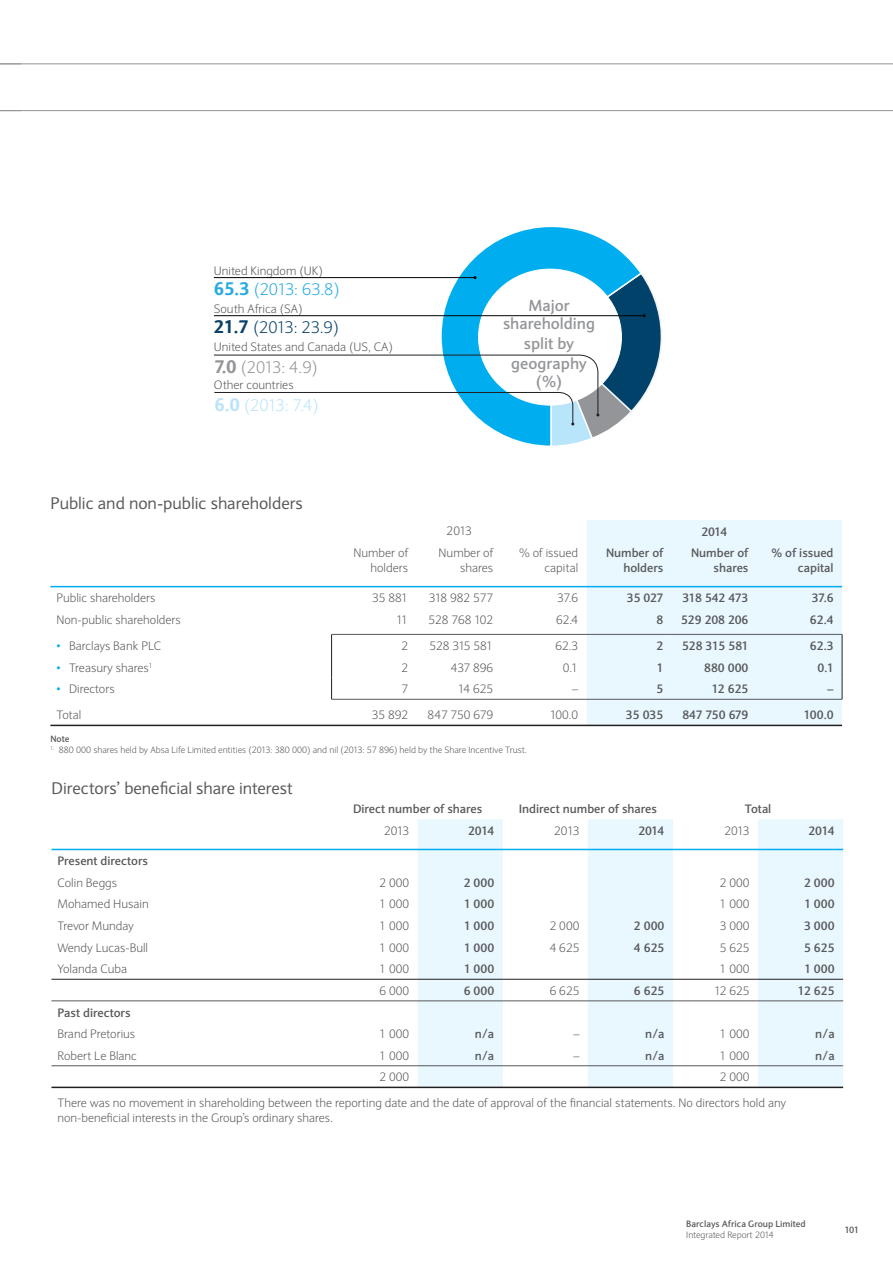
<style>
.page{position:relative;width:893px;height:1263px;background:#fff}
.page>*{position:absolute;margin:0;border:0;box-sizing:border-box;transform-origin:0 0}
.t1{font:16.5px "Expert Sans";color:#58595b}
.t2{font:300 16.5px "Expert Sans";letter-spacing:-.01em;color:#0a4269}
.t3{font:300 16.5px "Expert Sans";letter-spacing:-.01em;color:#29abe2}
.t4{font:300 16.5px "Expert Sans";color:#939598}
.t5{font:300 16.5px "Expert Sans";color:#bae4fa}
.t6{font:700 15.75px/19.8px "Expert Sans";color:#939598;text-align:center}
.t7{font:300 12px/15px "Expert Sans";color:#58595b;text-align:right}
.t8{font:700 12px/15px "Expert Sans";color:#58595b;text-align:right}
.t9{font:700 12px "Expert Sans";letter-spacing:-.025em;color:#58595b}
.t10{font:300 9px "Expert Sans";color:#58595b}
.t11{font:700 9px "Expert Sans";color:#58595b}
.s1{font-weight:800;font-size:18px}
.s2{color:#00aeef}
</style>
<div class="page">
<hr style="left:0;top:64px;width:892px;height:1px;background:#939598">
<hr style="left:0;top:110px;width:892px;height:1px;background:#939598">
<svg style="left:0;top:64px;width:21px;height:1px"></svg>
<svg style="left:417px;top:819px;width:426px;height:268px;fill:#e9f7fe"></svg>
<hr style="left:51px;top:849px;width:792px;height:1px;background:#00aeef">
<hr style="left:51px;top:979px;width:792px;height:1px;background:#231f20">
<hr style="left:51px;top:1001px;width:792px;height:1px;background:#58595b">
<hr style="left:51px;top:1087px;width:792px;height:1px;background:#231f20">
<hr style="left:51px;top:1065px;width:792px;height:1px;background:#58595b">
<div style="left:587px;top:520px;width:255px;height:205px;background:#e9f7fe"></div>
<hr style="left:50px;top:586px;width:792px;height:1px;background:#00aeef">
<hr style="left:50px;top:725px;width:792px;height:1px;background:#231f20">
<hr style="left:331px;top:634px;width:341px;height:1px;background:#58595b">
<hr style="left:331px;top:699px;width:511px;height:1px;background:#58595b">
<svg style="left:331px;top:635px;width:1px;height:64px"></svg>
<svg style="left:841px;top:635px;width:1px;height:64px"></svg>
<hr style="left:672px;top:634px;width:170px;height:1px;background:#58595b">
<svg style="left:213px;top:227px;width:449px;height:219px"></svg>
<p class="t7" style="left:214px;top:265px;width:110px">United Kingdom (UK)</p>
<h1 class="t3" style="left:214px;top:283px;width:127px"><span class="s1">65.3</span> (2013: 63.8)</h1>
<p class="t7" style="left:214px;top:303px;width:90px">South Africa (SA)</p>
<p class="t7" style="left:214px;top:340px;width:180px">United States and Canada (US, CA)</p>
<p class="t7" style="left:214px;top:379px;width:81px">Other countries</p>
<h1 class="t2" style="left:214px;top:321px;width:126px"><span class="s1">21.7</span> (2013: 23.9)</h1>
<h1 class="t4" style="left:214px;top:361px;width:105px"><span class="s1">7.0</span> (2013: 4.9)</h1>
<h1 class="t5" style="left:214px;top:399px;width:106px"><span class="s1">6.0</span> (2013: 7.4)</h1>
<h1 class="t1" style="left:50px;top:497px;width:254px">Public and non-public shareholders</h1>
<h2 class="t6" style="left:528px;top:297px;width:43px">Major</h2>
<h2 class="t6" style="left:511px;top:336px;width:77px">split by geography</h2>
<h2 class="t6" style="left:536px;top:374px;width:28px">(%)</h2>
<h2 class="t6" style="left:503px;top:316px;width:94px">shareholding</h2>
<p class="t7" style="left:446px;top:525px;width:27px">2013</p>
<p class="t8" style="left:701px;top:525px;width:28px">2014</p>
<p class="t7" style="left:353px;top:547px;width:56px">Number of holders</p>
<p class="t7" style="left:438px;top:547px;width:56px">Number of shares</p>
<p class="t7" style="left:519px;top:547px;width:61px">% of issued capital</p>
<p class="t8" style="left:606px;top:547px;width:59px">Number of holders</p>
<p class="t8" style="left:691px;top:547px;width:59px">Number of shares</p>
<p class="t8" style="left:771px;top:547px;width:63px">% of issued capital</p>
<p class="t7" style="left:56px;top:592px;width:101px">Public shareholders</p>
<p class="t7" style="left:372px;top:592px;width:37px">35 881</p>
<p class="t7" style="left:429px;top:592px;width:66px">318 982 577</p>
<p class="t7" style="left:557px;top:592px;width:23px">37.6</p>
<p class="t8" style="left:626px;top:592px;width:38px">35 027</p>
<p class="t9" style="left:682px;top:594px;width:67px">318 542 473</p>
<p class="t8" style="left:811px;top:592px;width:23px">37.6</p>
<p class="t7" style="left:56px;top:613px;width:126px">Non-public shareholders</p>
<p class="t7" style="left:396px;top:613px;width:13px">11</p>
<p class="t7" style="left:428px;top:613px;width:66px">528 768 102</p>
<p class="t7" style="left:556px;top:613px;width:24px">62.4</p>
<p class="t8" style="left:656px;top:614px;width:8px">8</p>
<p class="t8" style="left:681px;top:614px;width:69px">529 208 206</p>
<p class="t8" style="left:809px;top:614px;width:25px">62.4</p>
<p class="t7" style="left:56px;top:640px;width:106px"><span class="s2">•</span> Barclays Bank PLC</p>
<p class="t7" style="left:401px;top:640px;width:8px">2</p>
<p class="t7" style="left:429px;top:640px;width:65px">528 315 581</p>
<p class="t7" style="left:555px;top:640px;width:24px">62.3</p>
<p class="t8" style="left:656px;top:640px;width:8px">2</p>
<p class="t8" style="left:682px;top:640px;width:68px">528 315 581</p>
<p class="t8" style="left:809px;top:640px;width:25px">62.3</p>
<p class="t7" style="left:56px;top:661px;width:98px"><span class="s2">•</span> Treasury shares<sup>1</sup></p>
<p class="t7" style="left:401px;top:661px;width:8px">2</p>
<p class="t7" style="left:451px;top:661px;width:44px">437 896</p>
<p class="t7" style="left:562px;top:661px;width:17px">0.1</p>
<p class="t8" style="left:656px;top:661px;width:8px">1</p>
<p class="t8" style="left:704px;top:661px;width:46px">880 000</p>
<p class="t8" style="left:817px;top:661px;width:18px">0.1</p>
<p class="t7" style="left:56px;top:683px;width:60px"><span class="s2">•</span> Directors</p>
<p class="t7" style="left:401px;top:683px;width:8px">7</p>
<p class="t7" style="left:458px;top:683px;width:37px">14 625</p>
<p class="t7" style="left:572px;top:683px;width:7px">–</p>
<p class="t8" style="left:656px;top:683px;width:8px">5</p>
<p class="t8" style="left:711px;top:683px;width:39px">12 625</p>
<p class="t8" style="left:827px;top:683px;width:7px">–</p>
<p class="t7" style="left:56px;top:709px;width:26px">Total</p>
<p class="t7" style="left:372px;top:709px;width:38px">35 892</p>
<p class="t7" style="left:427px;top:709px;width:67px">847 750 679</p>
<p class="t7" style="left:550px;top:709px;width:30px">100.0</p>
<p class="t8" style="left:626px;top:709px;width:39px">35 035</p>
<p class="t9" style="left:682px;top:711px;width:68px">847 750 679</p>
<p class="t8" style="left:803px;top:709px;width:32px">100.0</p>
<p class="t11" style="left:50px;top:735px;width:21px">Note</p>
<p class="t10" style="left:50px;top:747px;width:478px"><sup>1.</sup> 880 000 shares held by Absa Life Limited entities (2013: 380 000) and nil (2013: 57 896) held by the Share Incentive Trust.</p>
<h1 class="t1" style="left:51px;top:783px;width:243px">Directors’ beneficial share interest</h1>
<p class="t8" style="left:353px;top:803px;width:131px">Direct number of shares</p>
<p class="t8" style="left:519px;top:803px;width:140px">Indirect number of shares</p>
<p class="t8" style="left:744px;top:803px;width:28px">Total</p>
<p class="t7" style="left:384px;top:825px;width:27px">2013</p>
<p class="t8" style="left:468px;top:825px;width:28px">2014</p>
<p class="t7" style="left:554px;top:825px;width:27px">2013</p>
<p class="t8" style="left:638px;top:825px;width:28px">2014</p>
<p class="t7" style="left:724px;top:825px;width:27px">2013</p>
<p class="t8" style="left:808px;top:825px;width:28px">2014</p>
<p class="t8" style="left:57px;top:855px;width:92px">Present directors</p>
<p class="t7" style="left:57px;top:876px;width:61px">Colin Beggs</p>
<p class="t7" style="left:379px;top:876px;width:31px">2 000</p>
<p class="t8" style="left:463px;top:876px;width:32px">2 000</p>
<p class="t7" style="left:719px;top:876px;width:31px">2 000</p>
<p class="t8" style="left:804px;top:876px;width:32px">2 000</p>
<p class="t7" style="left:57px;top:898px;width:93px">Mohamed Husain</p>
<p class="t7" style="left:379px;top:898px;width:31px">1 000</p>
<p class="t8" style="left:463px;top:898px;width:32px">1 000</p>
<p class="t7" style="left:719px;top:898px;width:31px">1 000</p>
<p class="t8" style="left:804px;top:898px;width:32px">1 000</p>
<p class="t7" style="left:57px;top:920px;width:78px">Trevor Munday</p>
<p class="t7" style="left:379px;top:920px;width:31px">1 000</p>
<p class="t8" style="left:463px;top:920px;width:32px">1 000</p>
<p class="t7" style="left:549px;top:920px;width:31px">2 000</p>
<p class="t8" style="left:634px;top:920px;width:32px">2 000</p>
<p class="t7" style="left:719px;top:920px;width:31px">3 000</p>
<p class="t8" style="left:804px;top:920px;width:32px">3 000</p>
<p class="t7" style="left:57px;top:941px;width:92px">Wendy Lucas-Bull</p>
<p class="t7" style="left:379px;top:941px;width:31px">1 000</p>
<p class="t8" style="left:463px;top:941px;width:32px">1 000</p>
<p class="t7" style="left:549px;top:941px;width:31px">4 625</p>
<p class="t8" style="left:634px;top:941px;width:32px">4 625</p>
<p class="t7" style="left:719px;top:941px;width:31px">5 625</p>
<p class="t8" style="left:804px;top:941px;width:32px">5 625</p>
<p class="t7" style="left:57px;top:963px;width:71px">Yolanda Cuba</p>
<p class="t7" style="left:379px;top:963px;width:31px">1 000</p>
<p class="t8" style="left:463px;top:963px;width:32px">1 000</p>
<p class="t7" style="left:719px;top:963px;width:31px">1 000</p>
<p class="t8" style="left:804px;top:963px;width:32px">1 000</p>
<p class="t7" style="left:379px;top:984px;width:31px">6 000</p>
<p class="t8" style="left:463px;top:985px;width:32px">6 000</p>
<p class="t7" style="left:549px;top:984px;width:31px">6 625</p>
<p class="t8" style="left:634px;top:985px;width:32px">6 625</p>
<p class="t7" style="left:714px;top:984px;width:37px">12 625</p>
<p class="t8" style="left:797px;top:985px;width:39px">12 625</p>
<p class="t8" style="left:57px;top:1006px;width:75px">Past directors</p>
<p class="t7" style="left:57px;top:1028px;width:79px">Brand Pretorius</p>
<p class="t7" style="left:379px;top:1028px;width:31px">1 000</p>
<p class="t8" style="left:475px;top:1028px;width:21px">n/a</p>
<p class="t7" style="left:573px;top:1028px;width:7px">–</p>
<p class="t8" style="left:645px;top:1028px;width:21px">n/a</p>
<p class="t7" style="left:719px;top:1028px;width:31px">1 000</p>
<p class="t8" style="left:815px;top:1028px;width:21px">n/a</p>
<p class="t7" style="left:57px;top:1049px;width:81px">Robert Le Blanc</p>
<p class="t7" style="left:379px;top:1049px;width:31px">1 000</p>
<p class="t8" style="left:475px;top:1049px;width:21px">n/a</p>
<p class="t7" style="left:573px;top:1049px;width:7px">–</p>
<p class="t8" style="left:645px;top:1049px;width:21px">n/a</p>
<p class="t7" style="left:719px;top:1049px;width:31px">1 000</p>
<p class="t8" style="left:815px;top:1049px;width:21px">n/a</p>
<p class="t7" style="left:379px;top:1071px;width:31px">2 000</p>
<p class="t7" style="left:57px;top:1066px;width:730px;line-height:25.2px;text-align:left;text-indent:662px">2 000<br>There was no movement in shareholding between the reporting date and the date of approval of the financial statements. No directors hold any</p>
<p class="t7" style="left:57px;top:1111px;width:277px">non-beneficial interests in the Group’s ordinary shares.</p>
<p class="t11" style="left:686px;top:1221px;width:121px">Barclays Africa Group Limited</p>
<p class="t10" style="left:686px;top:1231px;width:89px">Integrated Report 2014</p>
<p class="t11" style="left:844px;top:1226px;width:16px">101</p>
</div>
